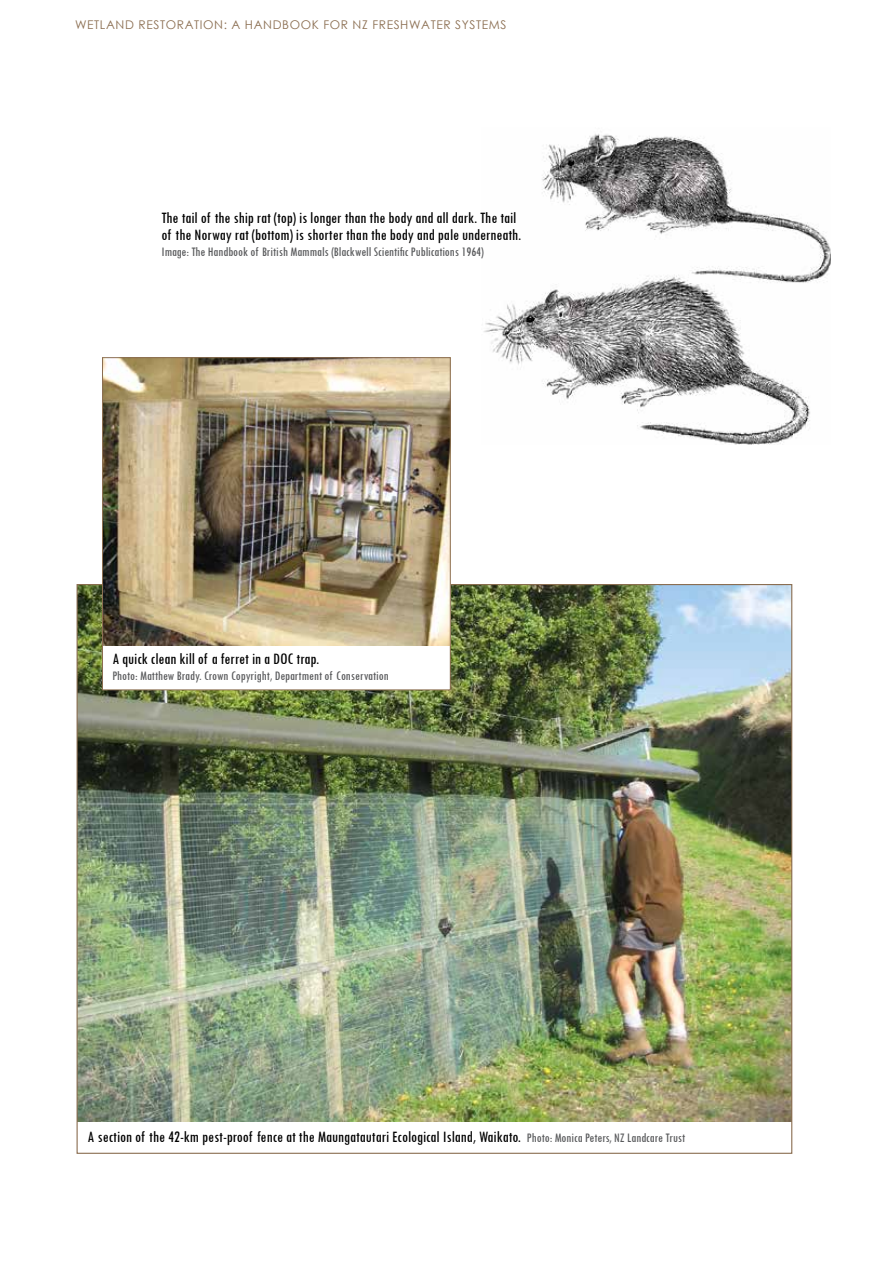
<style>
.page{position:relative;width:893px;height:1263px;background:#fff}
.page>*{position:absolute;margin:0;border:0;box-sizing:border-box;transform-origin:0 0}
.t1{font:condensed 16.5px/16.5px "Tw Cen";color:#000}
.t2{font:condensed 13.5px "Tw Cen";color:#58595b}
.t3{font:12px "Century Gothic";letter-spacing:.05em;color:#8b6e51}
.s1{font-size:13.5px;color:#58595b}
</style>
<div class="page">
<img style="left:79px;top:586px;width:711px;height:536px">
<img style="left:484px;top:134px;width:347px;height:310px">
<div style="left:102px;top:358px;width:348px;height:332px;background:#fff"></div>
<img style="left:104px;top:359px;width:345px;height:286px">
<div style="left:102px;top:357px;width:349px;height:333px;border:1px solid #8b6e51"></div>
<p class="t3" style="left:75px;top:16px;width:433px">WETLAND RESTORATION: A HANDBOOK FOR NZ FRESHWATER SYSTEMS</p>
<p class="t1" style="left:162px;top:210px;width:361px">The tail of the ship rat (top) is longer than the body and all dark. The tail of the Norway rat (bottom) is shorter than the body and pale underneath.</p>
<p class="t2" style="left:162px;top:244px;width:324px">Image: The Handbook of British Mammals (Blackwell Scientific Publications 1964)</p>
<p class="t1" style="left:112px;top:650px;width:208px">A quick clean kill of a ferret in a DOC trap.</p>
<p class="t2" style="left:112px;top:668px;width:278px">Photo: Matthew Brady. Crown Copyright, Department of Conservation</p>
<p class="t1" style="left:88px;top:1128px;width:599px">A section of the 42-km pest-proof fence at the Maungatautari Ecological Island, Waikato. <span class="s1">Photo: Monica Peters, NZ Landcare Trust</span></p>
</div>
